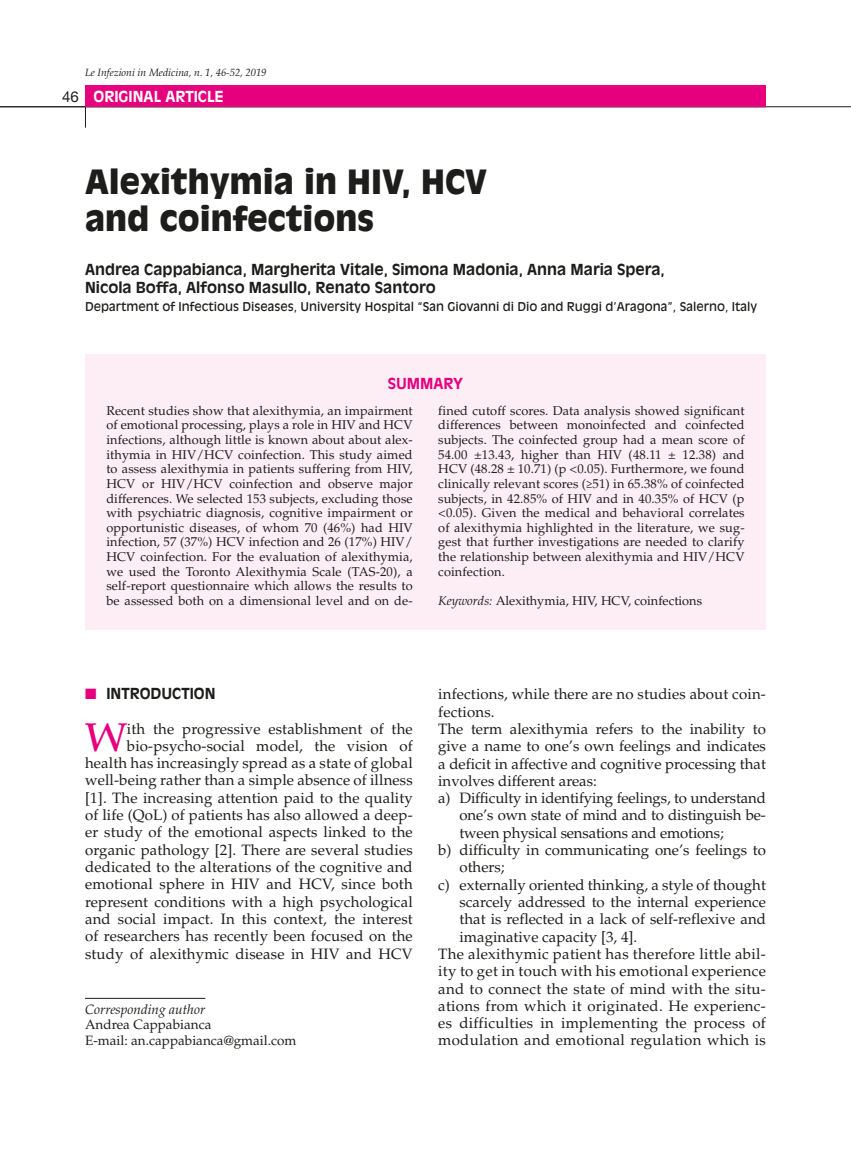
<style>
.page{position:relative;width:851px;height:1149px;background:#fff}
.page>*{position:absolute;margin:0;border:0;box-sizing:border-box;transform-origin:0 0}
.t1{font:500 39.9px "Palatino LT Std";color:#e6007e}
.t2{font:900 33px/37.5px "Antique Olive Std";color:#1d1d1b}
.t3{font:15px/17.2px "Palatino LT Std";letter-spacing:.01em;color:#1d1d1b;text-align:right}
.t4{font:15px "Palatino LT Std";letter-spacing:-.01em;color:#1d1d1b}
.t5{font:700 15px/18px "Antique Olive Std";color:#1d1d1b}
.t6{font:700 15px "Antique Olive Std";color:#fff}
.t7{font:700 15px "Antique Olive Std";color:#e6007e}
.t8{font:15px "Helvetica Neue LT Std";color:#1d1d1b}
.t9{font:13.5px/15.8px "Palatino LT Std";color:#1d1d1b}
.t10{font:italic 13.5px "Palatino LT Std";color:#1d1d1b}
.t11{font:12.75px/14.5px "Palatino LT Std";letter-spacing:.01em;color:#1d1d1b;text-align:justify}
.t12{font:12px "Antique Olive Std";color:#1d1d1b}
.t13{font:italic 10.5px "Palatino LT Std";color:#1d1d1b}
.s1{font-style:italic}
.s2{color:#e6007e}
</style>
<div class="page">
<hr style="left:0;top:106px;width:850px;height:1px;background:#1d1d1b">
<hr style="left:85px;top:85px;width:1px;height:43px;background:#1d1d1b">
<div style="left:85px;top:85px;width:680px;height:21px;background:#e6007e"></div>
<hr style="left:85px;top:997px;width:120px;height:1px;background:#1d1d1b">
<div style="left:85px;top:354px;width:680px;height:275px;background:#fdeef6"></div>
<p class="t13" style="left:85px;top:66px;width:183px">Le Infezioni in Medicina, n. 1, 46-52, 2019</p>
<p class="t6" style="left:94px;top:87px;width:132px">ORIGINAL ARTICLE</p>
<p class="t8" style="left:62px;top:87px;width:18px">46</p>
<h2 class="t2" style="left:85px;top:163px;width:403px">Alexithymia in HIV, HCV and coinfections</h2>
<p class="t5" style="left:85px;top:260px;width:581px">Andrea Cappabianca, Margherita Vitale, Simona Madonia, Anna Maria Spera,<br>Nicola Boffa, Alfonso Masullo, Renato Santoro</p>
<p class="t12" style="left:85px;top:300px;width:673px">Department of Infectious Diseases, University Hospital “San Giovanni di Dio and Ruggi d’Aragona”, Salerno, Italy</p>
<p class="t7" style="left:387px;top:374px;width:77px">SUMMARY</p>
<p class="t11" style="left:438px;top:403px;width:308px">fined cutoff scores. Data analysis showed significant differences between monoinfected and coinfected subjects. The coinfected group had a mean score of 54.00 ±13.43, higher than HIV (48.11 ± 12.38) and HCV (48.28 ± 10.71) (p &lt;0.05). Furthermore, we found clinically relevant scores (≥51) in 65.38% of coinfected subjects, in 42.85% of HIV and in 40.35% of HCV (p &lt;0.05). Given the medical and behavioral correlates of alexithymia highlighted in the literature, we sug&shy;gest that further investigations are needed to clarify the relationship between alexithymia and HIV/HCV coinfection.</p>
<p class="t11" style="left:438px;top:593px;width:265px"><span class="s1">Keywords:</span> Alexithymia, HIV, HCV, coinfections</p>
<p class="t11" style="left:106px;top:403px;width:308px">Recent studies show that alexithymia, an impairment of emotional processing, plays a role in HIV and HCV infections, although little is known about about alex&shy;ithymia in HIV/HCV coinfection. This study aimed to assess alexithymia in patients suffering from HIV, HCV or HIV/HCV coinfection and observe major differences. We selected 153 subjects, excluding those with psychiatric diagnosis, cognitive impairment or opportunistic diseases, of whom 70 (46%) had HIV infection, 57 (37%) HCV infection and 26 (17%) HIV/ HCV coinfection. For the evaluation of alexithymia, we used the Toronto Alexithymia Scale (TAS-20), a self-report questionnaire which allows the results to be assessed both on a dimensional level and on de-</p>
<p class="t5" style="left:85px;top:684px;width:132px"><span class="s2">■</span> INTRODUCTION</p>
<h1 class="t1" style="left:85px;top:713px;width:43px">W</h1>
<p class="t3" style="left:85px;top:719px;width:329px">ith the progressive establishment of the bio-psycho-social model, the vision of health has increasingly spread as a state of global well-being rather than a simple absence of illness [1]. The increasing attention paid to the quality of life (QoL) of patients has also allowed a deep&shy;er study of the emotional aspects linked to the organic pathology [2]. There are several studies dedicated to the alterations of the cognitive and emotional sphere in HIV and HCV, since both represent conditions with a high psychological and social impact. In this context, the interest of researchers has recently been focused on the study of alexithymic disease in HIV and HCV</p>
<p class="t10" style="left:85px;top:1000px;width:122px">Corresponding author</p>
<p class="t9" style="left:85px;top:1016px;width:213px">Andrea Cappabianca<br>E-mail: an.cappabianca@gmail.com</p>
<p class="t3" style="left:438px;top:685px;width:329px">infections, while there are no studies about coin-</p>
<p class="t3" style="left:438px;top:703px;width:58px">fections.</p>
<p class="t3" style="left:438px;top:720px;width:329px">The term alexithymia refers to the inability to</p>
<p class="t3" style="left:438px;top:737px;width:329px">give a name to one’s own feelings and indicates</p>
<p class="t3" style="left:438px;top:754px;width:329px">a deficit in affective and cognitive processing that</p>
<p class="t3" style="left:438px;top:772px;width:160px">involves different areas:</p>
<p class="t4" style="left:438px;top:789px;width:329px">a) Difficulty in identifying feelings, to understand</p>
<p class="t4" style="left:459px;top:806px;width:308px">one’s own state of mind and to distinguish be-</p>
<p class="t4" style="left:459px;top:823px;width:266px">tween physical sensations and emotions;</p>
<p class="t3" style="left:438px;top:841px;width:329px">b) difficulty in communicating one’s feelings to</p>
<p class="t3" style="left:459px;top:858px;width:47px">others;</p>
<p class="t3" style="left:438px;top:875px;width:329px">c) externally oriented thinking, a style of thought</p>
<p class="t3" style="left:459px;top:893px;width:308px">scarcely addressed to the internal experience</p>
<p class="t3" style="left:459px;top:910px;width:308px">that is reflected in a lack of self-reflexive and</p>
<p class="t3" style="left:459px;top:927px;width:179px">imaginative capacity [3, 4].</p>
<p class="t3" style="left:438px;top:945px;width:329px">The alexithymic patient has therefore little abil-</p>
<p class="t3" style="left:438px;top:962px;width:329px">ity to get in touch with his emotional experience</p>
<p class="t3" style="left:438px;top:979px;width:329px">and to connect the state of mind with the situ-</p>
<p class="t3" style="left:438px;top:997px;width:329px">ations from which it originated. He experienc-</p>
<p class="t3" style="left:438px;top:1014px;width:329px">es difficulties in implementing the process of</p>
<p class="t3" style="left:438px;top:1031px;width:329px">modulation and emotional regulation which is</p>
</div>
